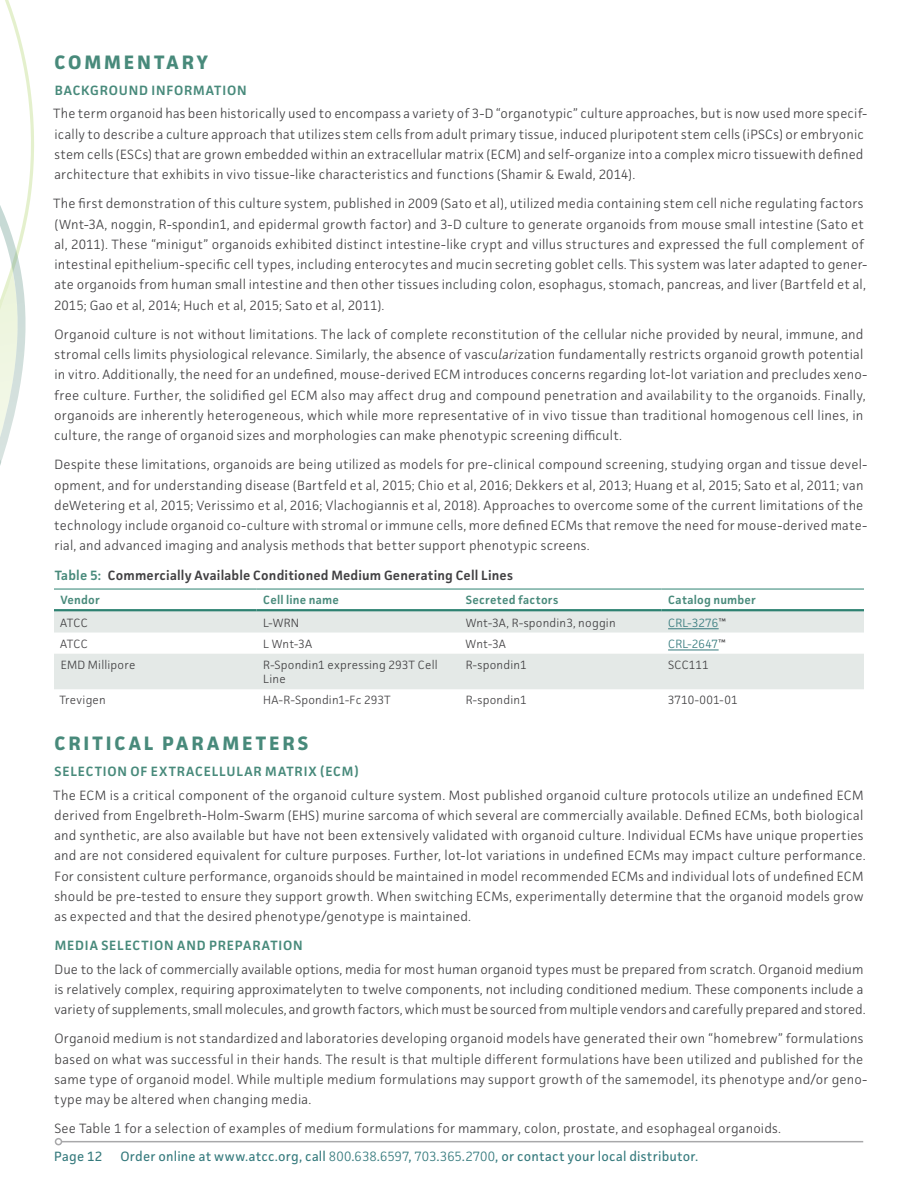
<style>
.page{position:relative;width:918px;height:1188px;background:#fff}
.page>*{position:absolute;margin:0;border:0;box-sizing:border-box;transform-origin:0 0}
.t1{font:700 19.5px "Facit";letter-spacing:.15em;color:#488a7b}
.t2{font:300 13.5px/20.2px "Facit";letter-spacing:.01em;color:#414042}
.t3{font:13.5px "Facit";letter-spacing:.01em;color:#34797c}
.t4{font:600 13.5px "Facit";letter-spacing:.06em;color:#488a7b}
.t5{font:600 13.5px "Facit";letter-spacing:.015em;color:#414042}
.t6{font:300 12px/14.4px "Facit";letter-spacing:.015em;color:#414042}
.t7{font:600 12px "Facit";letter-spacing:.02em;color:#488a7b}
.t8{font:300 12px "Facit";letter-spacing:.015em;color:#34797c}
.s1{font-style:italic}
.s2{color:#488a7b}
.s3{color:#414042}
.s4{font-weight:300}
</style>
<div class="page">
<hr style="left:62px;top:1141px;width:801px;height:1px;background:#a8a8aa">
<div style="left:55px;top:1138px;width:7px;height:7px;border:2px solid #a8a8aa;border-radius:50%"></div>
<svg style="left:54px;top:611px;width:810px;height:78px;fill:#e4e9e7"></svg>
<hr style="left:54px;top:589px;width:203px;height:1px;background:#2e8272">
<hr style="left:257px;top:589px;width:202px;height:1px;background:#2e8272">
<hr style="left:459px;top:589px;width:203px;height:1px;background:#2e8272">
<hr style="left:662px;top:589px;width:202px;height:1px;background:#2e8272">
<hr style="left:54px;top:609px;width:203px;height:2px;background:#2e8272">
<hr style="left:257px;top:609px;width:202px;height:2px;background:#2e8272">
<hr style="left:459px;top:609px;width:203px;height:2px;background:#2e8272">
<hr style="left:662px;top:609px;width:202px;height:2px;background:#2e8272">
<hr style="left:668px;top:628px;width:51px;height:1px;background:#34797c">
<hr style="left:668px;top:650px;width:51px;height:1px;background:#34797c">
<svg style="left:0;top:0;width:34px;height:466px"></svg>
<h1 class="t1" style="left:55px;top:50px;width:155px">COMMENTARY</h1>
<p class="t4" style="left:55px;top:82px;width:193px">BACKGROUND INFORMATION</p>
<p class="t2" style="left:53px;top:103px;width:815px">The term organoid has been historically used to encompass a variety of 3-D “organotypic” culture approaches, but is now used more specif&shy;ically to describe a culture approach that utilizes stem cells from adult primary tissue, induced pluripotent stem cells (iPSCs) or embryonic stem cells (ESCs) that are grown embedded within an extracellular matrix (ECM) and self-organize into a complex micro tissuewith defined architecture that exhibits in vivo tissue-like characteristics and functions (Shamir &amp; Ewald, 2014).</p>
<p class="t2" style="left:53px;top:193px;width:815px">The first demonstration of this culture system, published in 2009 (Sato et al), utilized media containing stem cell niche regulating factors (Wnt-3A, noggin, R-spondin1, and epidermal growth factor) and 3-D culture to generate organoids from mouse small intestine (Sato et al, 2011). These “minigut” organoids exhibited distinct intestine-like crypt and villus structures and expressed the full complement of intestinal epithelium-specific cell types, including enterocytes and mucin secreting goblet cells. This system was later adapted to gener&shy;ate organoids from human small intestine and then other tissues including colon, esophagus, stomach, pancreas, and liver (Bartfeld et al, 2015; Gao et al, 2014; Huch et al, 2015; Sato et al, 2011).</p>
<p class="t2" style="left:54px;top:324px;width:815px">Organoid culture is not without limitations. The lack of complete reconstitution of the cellular niche provided by neural, immune, and stromal cells limits physiological relevance. Similarly, the absence of vascu<span class="s1">lari</span>zation fundamentally restricts organoid growth potential in vitro. Additionally, the need for an undefined, mouse-derived ECM introduces concerns regarding lot-lot variation and precludes xeno&shy;free culture. Further, the solidified gel ECM also may affect drug and compound penetration and availability to the organoids. Finally, organoids are inherently heterogeneous, which while more representative of in vivo tissue than traditional homogenous cell lines, in culture, the range of organoid sizes and morphologies can make phenotypic screening difficult.</p>
<p class="t2" style="left:54px;top:454px;width:815px">Despite these limitations, organoids are being utilized as models for pre-clinical compound screening, studying organ and tissue devel&shy;opment, and for understanding disease (Bartfeld et al, 2015; Chio et al, 2016; Dekkers et al, 2013; Huang et al, 2015; Sato et al, 2011; van deWetering et al, 2015; Verissimo et al, 2016; Vlachogiannis et al, 2018). Approaches to overcome some of the current limitations of the technology include organoid co-culture with stromal or immune cells, more defined ECMs that remove the need for mouse-derived mate&shy;rial, and advanced imaging and analysis methods that better support phenotypic screens.</p>
<p class="t5" style="left:55px;top:567px;width:460px"><span class="s2">Table 5:</span> Commercially Available Conditioned Medium Generating Cell Lines</p>
<p class="t7" style="left:60px;top:593px;width:41px">Vendor</p>
<p class="t7" style="left:263px;top:593px;width:77px">Cell line name</p>
<p class="t7" style="left:466px;top:593px;width:94px">Secreted factors</p>
<p class="t7" style="left:668px;top:593px;width:89px">Catalog number</p>
<p class="t6" style="left:60px;top:615px;width:29px">ATCC</p>
<p class="t6" style="left:263px;top:615px;width:37px">L-WRN</p>
<p class="t6" style="left:466px;top:615px;width:151px">Wnt-3A, R-spondin3, noggin</p>
<p class="t8" style="left:668px;top:615px;width:59px">CRL-3276<span class="s3">™</span></p>
<p class="t6" style="left:60px;top:636px;width:29px">ATCC</p>
<p class="t6" style="left:263px;top:636px;width:50px">L Wnt-3A</p>
<p class="t6" style="left:466px;top:636px;width:42px">Wnt-3A</p>
<p class="t8" style="left:668px;top:636px;width:59px">CRL-2647<span class="s3">™</span></p>
<p class="t6" style="left:61px;top:657px;width:76px">EMD Millipore</p>
<p class="t6" style="left:263px;top:657px;width:176px">R-Spondin1 expressing 293T Cell<br>Line</p>
<p class="t6" style="left:466px;top:657px;width:62px">R-spondin1</p>
<p class="t6" style="left:668px;top:657px;width:42px">SCC111</p>
<p class="t6" style="left:59px;top:693px;width:48px">Trevigen</p>
<p class="t6" style="left:263px;top:693px;width:129px">HA-R-Spondin1-Fc 293T</p>
<p class="t6" style="left:466px;top:693px;width:62px">R-spondin1</p>
<p class="t6" style="left:668px;top:693px;width:71px">3710-001-01</p>
<h1 class="t1" style="left:55px;top:731px;width:255px">CRITICAL PARAMETERS</h1>
<p class="t4" style="left:55px;top:763px;width:306px">SELECTION OF EXTRACELLULAR MATRIX (ECM)</p>
<p class="t2" style="left:53px;top:785px;width:814px">The ECM is a critical component of the organoid culture system. Most published organoid culture protocols utilize an undefined ECM derived from Engelbreth-Holm-Swarm (EHS) murine sarcoma of which several are commercially available. Defined ECMs, both biological and synthetic, are also available but have not been extensively validated with organoid culture. Individual ECMs have unique properties and are not considered equivalent for culture purposes. Further, lot-lot variations in undefined ECMs may impact culture performance.<br>For consistent culture performance, organoids should be maintained in model recommended ECMs and individual lots of undefined ECM should be pre-tested to ensure they support growth. When switching ECMs, experimentally determine that the organoid models grow as expected and that the desired phenotype/genotype is maintained.</p>
<p class="t4" style="left:55px;top:937px;width:249px">MEDIA SELECTION AND PREPARATION</p>
<p class="t2" style="left:54px;top:959px;width:813px">Due to the lack of commercially available options, media for most human organoid types must be prepared from scratch. Organoid medium is relatively complex, requiring approximatelyten to twelve components, not including conditioned medium. These components include a variety of supplements, small molecules, and growth factors, which must be sourced from multiple vendors and carefully prepared and stored.</p>
<p class="t2" style="left:54px;top:1028px;width:814px">Organoid medium is not standardized and laboratories developing organoid models have generated their own “homebrew” formulations based on what was successful in their hands. The result is that multiple different formulations have been utilized and published for the same type of organoid model. While multiple medium formulations may support growth of the samemodel, its phenotype and/or geno&shy;type may be altered when changing media.</p>
<p class="t2" style="left:54px;top:1118px;width:728px">See Table 1 for a selection of examples of medium formulations for mammary, colon, prostate, and esophageal organoids.</p>
<p class="t3" style="left:54px;top:1148px;width:50px">Page 12</p>
<p class="t3" style="left:121px;top:1148px;width:579px">Order online at www.atcc.org, call <span class="s4">800</span>.<span class="s4">638</span>.<span class="s4">6597</span>, <span class="s4">703</span>.<span class="s4">365</span>.<span class="s4">2700</span>, or contact your local distributor.</p>
</div>
